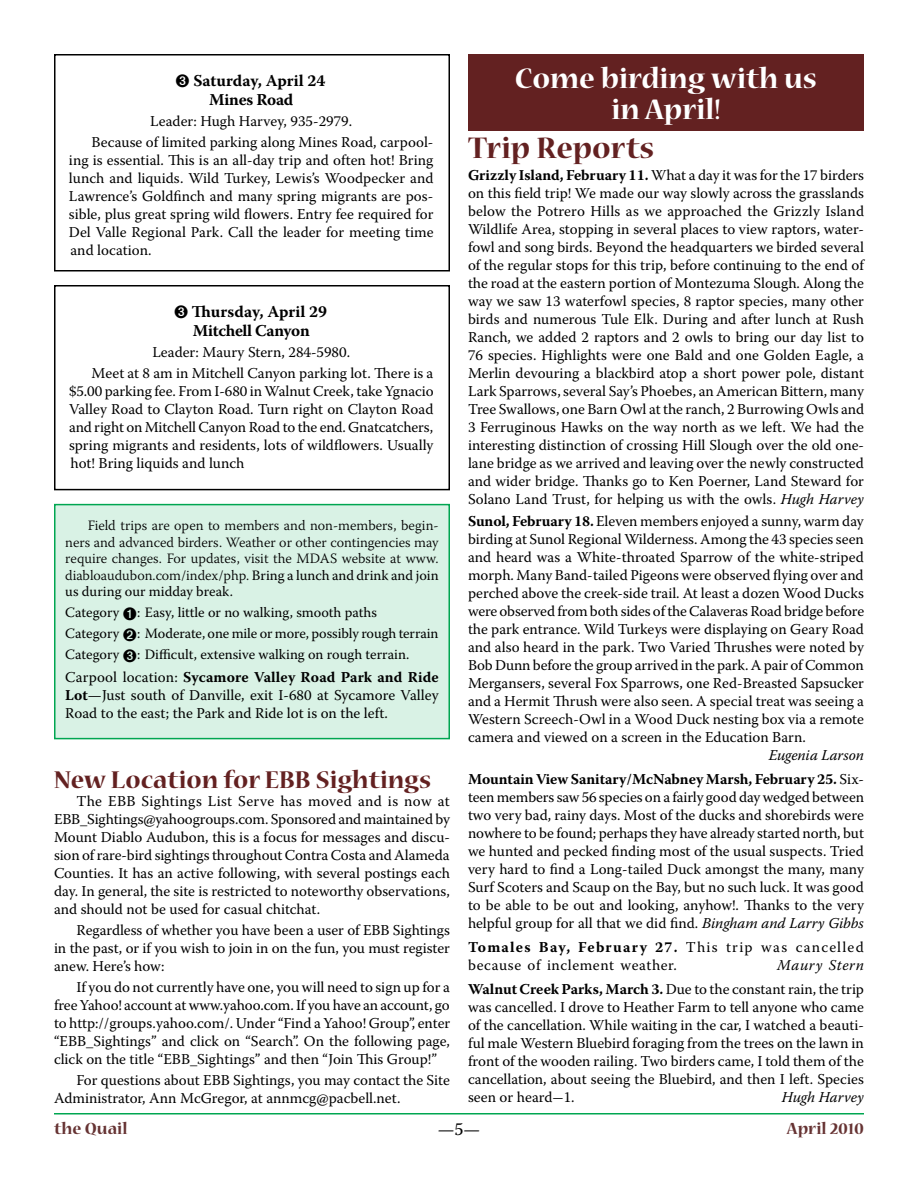
<style>
.page{position:relative;width:918px;height:1188px;background:#fff}
.page>*{position:absolute;margin:0;border:0;box-sizing:border-box;transform-origin:0 0}
.t1{font:700 33px "Nueva Std";color:#632121}
.t2{font:700 31.5px/31.5px "Nueva Std";color:#fff;text-align:center}
.t3{font:700 27px "Nueva Std";color:#632121}
.t4{font:700 18px "Nueva Std";color:#633}
.t5{font:18px "Warnock Pro";color:#000}
.t6{font:700 16.5px/19.8px "Warnock Pro";letter-spacing:-.01em;color:#000;text-align:center}
.t7{font:15px/18px "Warnock Pro";color:#000;text-align:justify}
.t8{font:15px/18px "Warnock Pro";letter-spacing:.04em;color:#000}
.t9{font:700 15px/24px "Warnock Pro";letter-spacing:-.005em;color:#000;text-align:right}
.t10{font:italic 15px "Warnock Pro";color:#000}
.t11{font:300 14.25px/16.5px "Warnock Pro";color:#000;text-align:justify}
.t12{font:14.25px/21px "Warnock Pro";color:#000}
.s1{font-weight:400}
.s2{font-weight:700}
.s3{font-style:italic}
.s4{font-weight:400;font-style:italic}
</style>
<div class="page">
<hr style="left:54px;top:1113px;width:810px;height:1px;background:#00a651">
<div style="left:54px;top:504px;width:396px;height:235px;background:#d9f2e5;border:2px solid #00a651"></div>
<div style="left:468px;top:54px;width:396px;height:76px;background:#632121"></div>
<div style="left:54px;top:54px;width:396px;height:218px;border:2px solid #000"></div>
<div style="left:54px;top:285px;width:396px;height:205px;border:2px solid #000"></div>
<p class="t6" style="left:176px;top:70px;width:151px">➌ Saturday, April 24<br>Mines Road</p>
<p class="t7" style="left:91px;top:111px;width:343px;line-height:21px;text-indent:59px">Leader: Hugh Harvey, 935-2979.<br>Because of limited parking along Mines Road, carpool-</p>
<p class="t7" style="left:69px;top:151px;width:366px">ing is essential. This is an all-day trip and often hot! Bring lunch and liquids. Wild Turkey, Lewis’s Woodpecker and Lawrence’s Goldfinch and many spring migrants are pos&shy;sible, plus great spring wild flowers. Entry fee required for Del Valle Regional Park. Call the leader for meeting time and location.</p>
<p class="t6" style="left:174px;top:301px;width:154px">➌ Thursday, April 29<br>Mitchell Canyon</p>
<p class="t7" style="left:92px;top:342px;width:343px;line-height:21px;text-indent:61px">Leader: Maury Stern, 284-5980.<br>Meet at 8 am in Mitchell Canyon parking lot. There is a</p>
<p class="t7" style="left:69px;top:382px;width:366px">$5.00 parking fee. From I-680 in Walnut Creek, take Ygnacio Valley Road to Clayton Road. Turn right on Clayton Road and right on Mitchell Canyon Road to the end. Gnatcatchers, spring migrants and residents, lots of wildflowers. Usually hot! Bring liquids and lunch</p>
<p class="t11" style="left:65px;top:517px;width:375px;text-indent:23px">Field trips are open to members and non-members, begin&shy;ners and advanced birders. Weather or other contingencies may require changes. For updates, visit the MDAS website at www. diabloaudubon.com/index/php. <span class="s1">Bring a lunch and drink and join us during our midday break.</span></p>
<p class="t12" style="left:65px;top:602px;width:375px">Category ➊: Easy, little or no walking, smooth paths<br>Category ➋: Moderate, one mile or more, possibly rough terrain<br>Category ➌: Difficult, extensive walking on rough terrain.</p>
<p class="t7" style="left:65px;top:667px;width:375px">Carpool location: <span class="s2">Sycamore Valley Road Park and Ride Lot</span>—Just south of Danville, exit I-680 at Sycamore Valley Road to the east; the Park and Ride lot is on the left.</p>
<h3 class="t3" style="left:54px;top:767px;width:379px">New Location for EBB Sightings</h3>
<p class="t7" style="left:54px;top:792px;width:398px;text-indent:22px">The EBB Sightings List Serve has moved and is now at EBB_Sightings@yahoogroups.com. Sponsored and maintained by Mount Diablo Audubon, this is a focus for messages and discu&shy;sion of rare-bird sightings throughout Contra Costa and Alameda Counties. It has an active following, with several postings each day. In general, the site is restricted to noteworthy observations, and should not be used for casual chitchat.</p>
<p class="t7" style="left:54px;top:921px;width:397px;text-indent:22px">Regardless of whether you have been a user of EBB Sightings in the past, or if you wish to join in on the fun, you must register anew. Here’s how:</p>
<p class="t7" style="left:54px;top:978px;width:398px;text-indent:22px">If you do not currently have one, you will need to sign up for a free Yahoo! account at www.yahoo.com. If you have an account, go to http://groups.yahoo.com/. Under “Find a Yahoo! Group”, enter “EBB_Sightings” and click on “Search”. On the following page, click on the title “EBB_Sightings” and then “Join This Group!”</p>
<p class="t7" style="left:54px;top:1071px;width:397px;text-indent:22px">For questions about EBB Sightings, you may contact the Site<br>Administrator, Ann McGregor, at annmcg@pacbell.net.</p>
<h2 class="t2" style="left:515px;top:64px;width:304px">Come birding with us in April!</h2>
<h1 class="t1" style="left:468px;top:133px;width:188px">Trip Reports</h1>
<p class="t7" style="left:468px;top:166px;width:398px"><span class="s2">Grizzly Island, February 11.</span> What a day it was for the 17 birders on this field trip! We made our way slowly across the grasslands below the Potrero Hills as we approached the Grizzly Island Wildlife Area, stopping in several places to view raptors, water&shy;fowl and song birds. Beyond the headquarters we birded several of the regular stops for this trip, before continuing to the end of the road at the eastern portion of Montezuma Slough. Along the way we saw 13 waterfowl species, 8 raptor species, many other birds and numerous Tule Elk. During and after lunch at Rush Ranch, we added 2 raptors and 2 owls to bring our day list to 76 species. Highlights were one Bald and one Golden Eagle, a Merlin devouring a blackbird atop a short power pole, distant Lark Sparrows, several Say’s Phoebes, an American Bittern, many Tree Swallows, one Barn Owl at the ranch, 2 Burrowing Owls and 3 Ferruginous Hawks on the way north as we left. We had the interesting distinction of crossing Hill Slough over the old one&shy;lane bridge as we arrived and leaving over the newly constructed and wider bridge. Thanks go to Ken Poerner, Land Steward for Solano Land Trust, for helping us with the owls. <span class="s3">Hugh Harvey</span></p>
<p class="t7" style="left:468px;top:512px;width:398px"><span class="s2">Sunol, February 18.</span> Eleven members enjoyed a sunny, warm day birding at Sunol Regional Wilderness. Among the 43 species seen and heard was a White-throated Sparrow of the white-striped morph. Many Band-tailed Pigeons were observed flying over and perched above the creek-side trail. At least a dozen Wood Ducks were observed from both sides of the Calaveras Road bridge before the park entrance. Wild Turkeys were displaying on Geary Road and also heard in the park. Two Varied Thrushes were noted by Bob Dunn before the group arrived in the park. A pair of Common Mergansers, several Fox Sparrows, one Red-Breasted Sapsucker and a Hermit Thrush were also seen. A special treat was seeing a Western Screech-Owl in a Wood Duck nesting box via a remote camera and viewed on a screen in the Education Barn.</p>
<p class="t9" style="left:468px;top:743px;width:398px"><span class="s4">Eugenia Larson<br></span>Mountain View Sanitary/McNabney Marsh, February 25. <span class="s1">Six-</span></p>
<p class="t7" style="left:468px;top:788px;width:398px">teen members saw 56 species on a fairly good day wedged between two very bad, rainy days. Most of the ducks and shorebirds were nowhere to be found; perhaps they have already started north, but we hunted and pecked finding most of the usual suspects. Tried very hard to find a Long-tailed Duck amongst the many, many Surf Scoters and Scaup on the Bay, but no such luck. It was good to be able to be out and looking, anyhow!. Thanks to the very helpful group for all that we did find. <span class="s3">Bingham and Larry Gibbs</span></p>
<p class="t8" style="left:468px;top:938px;width:397px"><span class="s2">Tomales Bay, February 27.</span> This trip was cancelled because of inclement weather.</p>
<p class="t7" style="left:468px;top:953px;width:398px;line-height:24px;text-align:right"><span class="s3">Maury Stern<br></span><span class="s2">Walnut Creek Parks, March 3.</span> Due to the constant rain, the trip</p>
<p class="t7" style="left:468px;top:998px;width:398px">was cancelled. I drove to Heather Farm to tell anyone who came of the cancellation. While waiting in the car, I watched a beauti&shy;ful male Western Bluebird foraging from the trees on the lawn in front of the wooden railing. Two birders came, I told them of the cancellation, about seeing the Bluebird, and then I left. Species seen or heard-1.</p>
<p class="t10" style="left:782px;top:1088px;width:84px">Hugh Harvey</p>
<p class="t4" style="left:54px;top:1120px;width:75px">the Quail</p>
<p class="t5" style="left:438px;top:1118px;width:44px">—5—</p>
<p class="t4" style="left:787px;top:1120px;width:79px">April 2010</p>
</div>
